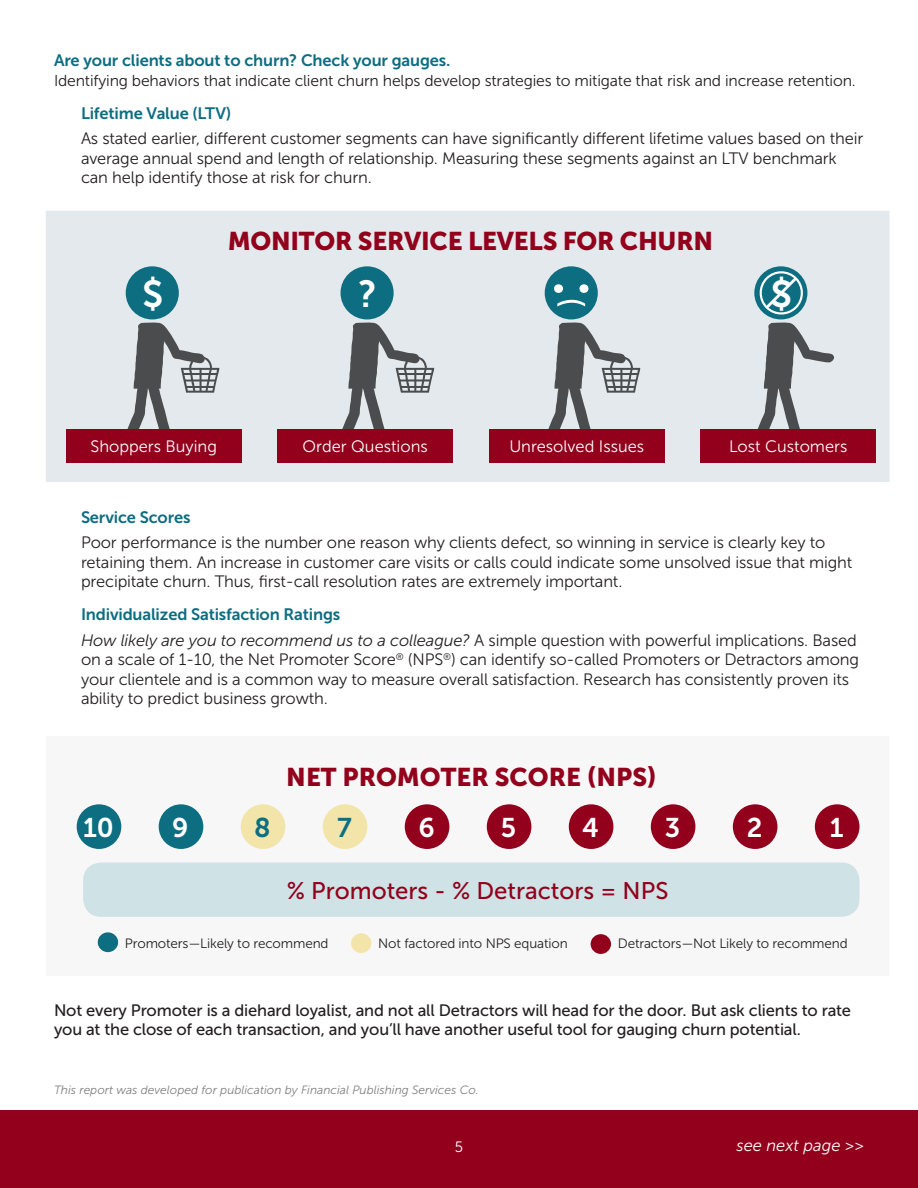
<style>
.page{position:relative;width:918px;height:1188px;background:#fff}
.page>*{position:absolute;margin:0;border:0;box-sizing:border-box;transform-origin:0 0}
.t1{font:37.5px "Museo Sans 700";color:#fff}
.t2{font:27px "Museo Sans 700";color:#fff}
.t3{font:27px "Museo Sans 700";color:#0d6d81}
.Bullets{font:25.5px "Museo Sans 900";letter-spacing:-.01em;color:#92001c}
.Bullets-2{font:24px "Museo Sans 500";color:#92001c}
.t4{font:16.5px/19.5px "Museo Sans 300";letter-spacing:-.01em;color:#231f20}
.t5{font:16.5px/19.5px "Museo Sans 500";letter-spacing:-.01em;color:#231f20}
.t6{font:16.5px "Museo Sans 700";letter-spacing:-.01em;color:#0d6d81}
.t7{font:16.5px "Museo Sans 300";color:#fff}
.t8{font:italic 16.5px "Museo Sans 300";color:#fff}
.t9{font:15.75px "Museo Sans 300";letter-spacing:-.01em;color:#231f20}
.Bullets-3{font:15px "Museo Sans 300";color:#fff}
.t10{font:13.5px "Museo Sans 300";letter-spacing:-.01em;color:#231f20}
.t11{font:italic 12px "Museo Sans 300";color:#7f7f7f}
.s1{font-style:italic}
</style>
<div class="page">
<div style="left:44px;top:209px;width:847px;height:275px;background:#e3e9ec;border:2px solid #fff"></div>
<div style="left:44px;top:734px;width:847px;height:243px;background:#f7f7f7"></div>
<div style="left:0;top:1110px;width:918px;height:78px;background:#92001c"></div>
<svg style="left:127px;top:322px;width:92px;height:107px"></svg>
<div style="left:126px;top:266px;width:53px;height:53px;background:#0d6d81;border-radius:50%"></div>
<svg style="left:342px;top:322px;width:92px;height:107px"></svg>
<div style="left:341px;top:266px;width:53px;height:53px;background:#0d6d81;border-radius:50%"></div>
<svg style="left:548px;top:322px;width:92px;height:107px"></svg>
<div style="left:545px;top:266px;width:53px;height:53px;background:#0d6d81;border-radius:50%"></div>
<svg style="left:554px;top:284px;width:34px;height:9px"></svg>
<svg style="left:557px;top:300px;width:28px;height:7px"></svg>
<svg style="left:754px;top:269px;width:80px;height:160px"></svg>
<div style="left:66px;top:429px;width:176px;height:34px;background:#92001c"></div>
<div style="left:278px;top:429px;width:175px;height:34px;background:#92001c"></div>
<div style="left:489px;top:429px;width:175px;height:34px;background:#92001c"></div>
<div style="left:700px;top:429px;width:176px;height:34px;background:#92001c"></div>
<div style="left:83px;top:863px;width:777px;height:54px;background:#cfe2e6;border-radius:18px"></div>
<div style="left:77px;top:804px;width:44px;height:45px;background:#0d6d81;border-radius:50%"></div>
<div style="left:569px;top:804px;width:44px;height:45px;background:#92001c;border-radius:50%"></div>
<div style="left:241px;top:804px;width:44px;height:45px;background:#f3e4aa;border-radius:50%"></div>
<div style="left:733px;top:804px;width:44px;height:45px;background:#92001c;border-radius:50%"></div>
<div style="left:405px;top:804px;width:44px;height:45px;background:#92001c;border-radius:50%"></div>
<div style="left:159px;top:804px;width:44px;height:45px;background:#0d6d81;border-radius:50%"></div>
<div style="left:651px;top:804px;width:44px;height:45px;background:#92001c;border-radius:50%"></div>
<div style="left:323px;top:804px;width:44px;height:45px;background:#f3e4aa;border-radius:50%"></div>
<div style="left:815px;top:804px;width:45px;height:45px;background:#92001c;border-radius:50%"></div>
<div style="left:487px;top:804px;width:44px;height:45px;background:#92001c;border-radius:50%"></div>
<div style="left:98px;top:932px;width:20px;height:20px;background:#0d6d81;border-radius:50%"></div>
<div style="left:351px;top:933px;width:20px;height:20px;background:#f3e4aa;border-radius:50%"></div>
<div style="left:591px;top:934px;width:20px;height:20px;background:#92001c;border-radius:50%"></div>
<p class="t6" style="left:54px;top:51px;width:398px">Are your clients about to churn? Check your gauges.</p>
<p class="t9" style="left:54px;top:72px;width:803px">Identifying behaviors that indicate client churn helps develop strategies to mitigate that risk and increase retention.</p>
<p class="t6" style="left:81px;top:104px;width:152px">Lifetime Value (LTV)</p>
<p class="t4" style="left:81px;top:129px;width:784px">As stated earlier, different customer segments can have significantly different lifetime values based on their average annual spend and length of relationship. Measuring these segments against an LTV benchmark can help identify those at risk for churn.</p>
<p class="Bullets" style="left:228px;top:226px;width:487px">MONITOR SERVICE LEVELS FOR CHURN</p>
<p class="t1" style="left:142px;top:273px;width:23px">$</p>
<p class="t1" style="left:359px;top:273px;width:20px">?</p>
<p class="t1" style="left:771px;top:273px;width:23px">$</p>
<p class="t7" style="left:90px;top:438px;width:128px">Shoppers Buying</p>
<p class="t7" style="left:303px;top:438px;width:127px">Order Questions</p>
<p class="t7" style="left:509px;top:438px;width:136px">Unresolved Issues</p>
<p class="t7" style="left:729px;top:438px;width:120px">Lost Customers</p>
<p class="t6" style="left:81px;top:508px;width:111px">Service Scores</p>
<p class="t4" style="left:81px;top:533px;width:773px">Poor performance is the number one reason why clients defect, so winning in service is clearly key to retaining them. An increase in customer care visits or calls could indicate some unsolved issue that might precipitate churn. Thus, first-call resolution rates are extremely important.</p>
<p class="t6" style="left:81px;top:605px;width:261px">Individualized Satisfaction Ratings</p>
<p class="t4" style="left:81px;top:630px;width:780px"><span class="s1">How likely are you to recommend us to a colleague?</span> A simple question with powerful implications. Based on a scale of 1-10, the Net Promoter Score<sup>®</sup> (NPS<sup>®</sup>) can identify so-called Promoters or Detractors among your clientele and is a common way to measure overall satisfaction. Research has consistently proven its ability to predict business growth.</p>
<p class="Bullets" style="left:286px;top:762px;width:372px">NET PROMOTER SCORE (NPS)</p>
<p class="t2" style="left:83px;top:812px;width:32px">10</p>
<p class="t2" style="left:172px;top:812px;width:18px">9</p>
<p class="t3" style="left:254px;top:812px;width:18px">8</p>
<p class="t3" style="left:337px;top:812px;width:16px">7</p>
<p class="t2" style="left:418px;top:812px;width:18px">6</p>
<p class="t2" style="left:501px;top:812px;width:17px">5</p>
<p class="t2" style="left:582px;top:812px;width:18px">4</p>
<p class="t2" style="left:665px;top:812px;width:17px">3</p>
<p class="t2" style="left:747px;top:812px;width:17px">2</p>
<p class="t2" style="left:830px;top:812px;width:15px">1</p>
<p class="Bullets-2" style="left:287px;top:877px;width:383px">% Promoters - % Detractors = NPS</p>
<p class="t10" style="left:125px;top:936px;width:205px">Promoters—Likely to recommend</p>
<p class="t10" style="left:378px;top:936px;width:191px">Not factored into NPS equation</p>
<p class="t10" style="left:618px;top:936px;width:231px">Detractors—Not Likely to recommend</p>
<p class="t5" style="left:54px;top:1001px;width:799px">Not every Promoter is a diehard loyalist, and not all Detractors will head for the door. But ask clients to rate you at the close of each transaction, and you’ll have another useful tool for gauging churn potential.</p>
<p class="t11" style="left:54px;top:1083px;width:426px">This report was developed for publication by Financial Publishing Services Co.</p>
<p class="Bullets-3" style="left:455px;top:1139px;width:10px">5</p>
<p class="t8" style="left:736px;top:1136px;width:129px">see next page &gt;&gt;</p>
</div>
